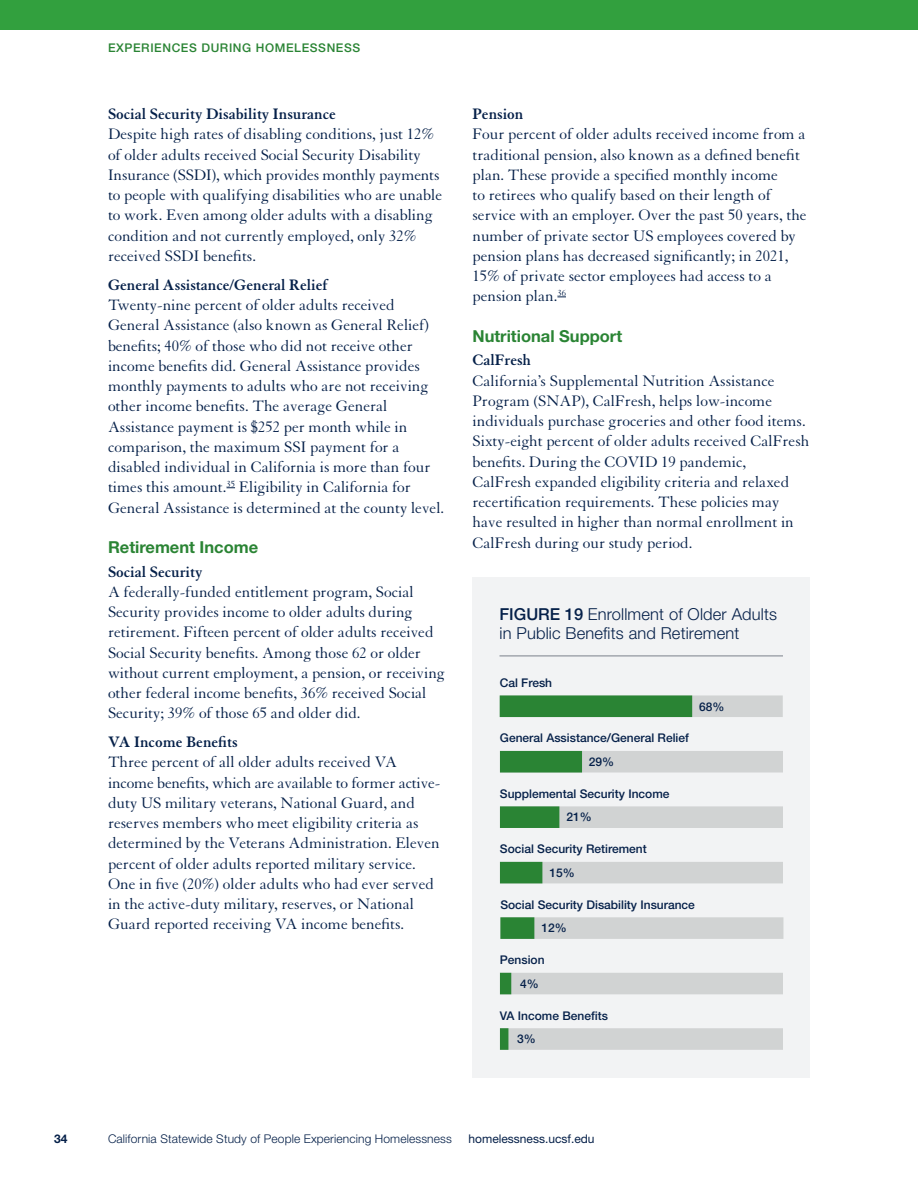
<style>
.page{position:relative;width:918px;height:1188px;background:#fff}
.page>*{position:absolute;margin:0;border:0;box-sizing:border-box;transform-origin:0 0}
.Body_Copy_-_Granyon_11_13_5_-_Bwtn_Secti{font:16.5px/20.2px "Granjon LT Std";color:#052049}
.Figure_Caption_-_Helv_11_13_Light{font:300 16.5px/19.5px "Helvetica Neue LT Std";letter-spacing:.01em;color:#052049}
.H3_extra_space{font:700 16.5px "Helvetica Neue LT Std";color:#2a8434}
.Figure_Caption_-_Helv_11_13_Light-2{font:500 12px "Helvetica Neue LT Std";color:#052049}
.t1{font:300 12px "Helvetica Neue LT Std";letter-spacing:.01em;color:#052049}
.t2{font:500 12px "Helvetica Neue LT Std";letter-spacing:.05em;color:#2a8434}
.t3{font:12px "Helvetica Neue LT Std";color:#052049}
.Figure_Numbers_-_Helv_8_10_Med{font:500 12px "Helvetica Neue LT Std";color:#052049}
.t4{font:700 12px "Helvetica Neue LT Std";color:#052049}
.s1{font-weight:700}
.s2{font-weight:500}
</style>
<div class="page">
<div style="left:0;top:0;width:918px;height:29px;background:#32a03e"></div>
<div style="left:472px;top:578px;width:338px;height:500px;background:#f2f3f4"></div>
<hr style="left:500px;top:655px;width:283px;height:1px;background:#878d96">
<svg style="left:500px;top:695px;width:283px;height:22px;background:#629e69"></svg>
<svg style="left:500px;top:862px;width:283px;height:21px;background:#b7c7bb"></svg>
<svg style="left:500px;top:917px;width:283px;height:22px;background:#bdcac0"></svg>
<div style="left:500px;top:973px;width:283px;height:21px;background:#d1d3d3"></div>
<div style="left:500px;top:1028px;width:283px;height:22px;background:#d1d3d3"></div>
<svg style="left:500px;top:806px;width:283px;height:22px;background:#afc3b2"></svg>
<svg style="left:500px;top:751px;width:283px;height:22px;background:#a2bda6"></svg>
<p class="t2" style="left:108px;top:41px;width:254px">EXPERIENCES DURING HOMELESSNESS</p>
<p class="Body_Copy_-_Granyon_11_13_5_-_Bwtn_Secti" style="left:108px;top:104px;width:336px"><span class="s1">Social Security Disability Insurance<br></span>Despite high rates of disabling conditions, just 12% of older adults received Social Security Disability Insurance (SSDI), which provides monthly payments to people with qualifying disabilities who are unable to work. Even among older adults with a disabling condition and not currently employed, only 32% received SSDI benefits.</p>
<p class="Body_Copy_-_Granyon_11_13_5_-_Bwtn_Secti" style="left:108px;top:275px;width:338px"><span class="s1">General Assistance/General Relief<br></span>Twenty-nine percent of older adults received General Assistance (also known as General Relief) benefits; 40% of those who did not receive other income benefits did. General Assistance provides monthly payments to adults who are not receiving other income benefits. The average General Assistance payment is $252 per month while in comparison, the maximum SSI payment for a disabled individual in California is more than four times this amount.<sup>35</sup> Eligibility in California for General Assistance is determined at the county level.</p>
<p class="H3_extra_space" style="left:108px;top:537px;width:152px">Retirement Income</p>
<p class="Body_Copy_-_Granyon_11_13_5_-_Bwtn_Secti" style="left:108px;top:562px;width:338px"><span class="s1">Social Security<br></span>A federally-funded entitlement program, Social Security provides income to older adults during retirement. Fifteen percent of older adults received Social Security benefits. Among those 62 or older without current employment, a pension, or receiving other federal income benefits, 36% received Social Security; 39% of those 65 and older did.</p>
<p class="Body_Copy_-_Granyon_11_13_5_-_Bwtn_Secti" style="left:108px;top:732px;width:334px"><span class="s1">VA Income Benefits<br></span>Three percent of all older adults received VA income benefits, which are available to former active&shy;duty US military veterans, National Guard, and reserves members who meet eligibility criteria as determined by the Veterans Administration. Eleven percent of older adults reported military service.<br>One in five (20%) older adults who had ever served in the active-duty military, reserves, or National Guard reported receiving VA income benefits.</p>
<p class="Body_Copy_-_Granyon_11_13_5_-_Bwtn_Secti" style="left:472px;top:104px;width:336px"><span class="s1">Pension<br></span>Four percent of older adults received income from a traditional pension, also known as a defined benefit plan. These provide a specified monthly income<br>to retirees who qualify based on their length of service with an employer. Over the past 50 years, the number of private sector US employees covered by pension plans has decreased significantly; in 2021, 15% of private sector employees had access to a pension plan.<sup>36</sup></p>
<p class="H3_extra_space" style="left:472px;top:326px;width:151px">Nutritional Support</p>
<p class="Body_Copy_-_Granyon_11_13_5_-_Bwtn_Secti" style="left:472px;top:351px;width:338px"><span class="s1">CalFresh<br></span>California’s Supplemental Nutrition Assistance Program (SNAP), CalFresh, helps low-income individuals purchase groceries and other food items.<br>Sixty-eight percent of older adults received CalFresh benefits. During the COVID 19 pandemic,<br>CalFresh expanded eligibility criteria and relaxed recertification requirements. These policies may have resulted in higher than normal enrollment in CalFresh during our study period.</p>
<p class="Figure_Caption_-_Helv_11_13_Light" style="left:499px;top:604px;width:279px"><span class="s2">FIGURE 19</span> Enrollment of Older Adults in Public Benefits and Retirement</p>
<p class="Figure_Caption_-_Helv_11_13_Light-2" style="left:500px;top:675px;width:54px">Cal Fresh</p>
<p class="Figure_Numbers_-_Helv_8_10_Med" style="left:699px;top:699px;width:27px">68%</p>
<p class="Figure_Caption_-_Helv_11_13_Light-2" style="left:500px;top:731px;width:190px">General Assistance/General Relief</p>
<p class="Figure_Numbers_-_Helv_8_10_Med" style="left:589px;top:755px;width:27px">29%</p>
<p class="Figure_Caption_-_Helv_11_13_Light-2" style="left:500px;top:786px;width:171px">Supplemental Security Income</p>
<p class="Figure_Numbers_-_Helv_8_10_Med" style="left:566px;top:810px;width:27px">21%</p>
<p class="Figure_Caption_-_Helv_11_13_Light-2" style="left:500px;top:842px;width:148px">Social Security Retirement</p>
<p class="Figure_Numbers_-_Helv_8_10_Med" style="left:549px;top:866px;width:27px">15%</p>
<p class="Figure_Caption_-_Helv_11_13_Light-2" style="left:500px;top:897px;width:196px">Social Security Disability Insurance</p>
<p class="Figure_Numbers_-_Helv_8_10_Med" style="left:541px;top:921px;width:27px">12%</p>
<p class="Figure_Caption_-_Helv_11_13_Light-2" style="left:500px;top:953px;width:46px">Pension</p>
<p class="Figure_Numbers_-_Helv_8_10_Med" style="left:520px;top:976px;width:20px">4%</p>
<p class="Figure_Caption_-_Helv_11_13_Light-2" style="left:500px;top:1008px;width:110px">VA Income Benefits</p>
<p class="Figure_Numbers_-_Helv_8_10_Med" style="left:517px;top:1032px;width:20px">3%</p>
<p class="t4" style="left:54px;top:1131px;width:15px">34</p>
<p class="t1" style="left:108px;top:1131px;width:345px">California Statewide Study of People Experiencing Homelessness</p>
<p class="t3" style="left:469px;top:1131px;width:128px">homelessness.ucsf.edu</p>
</div>
